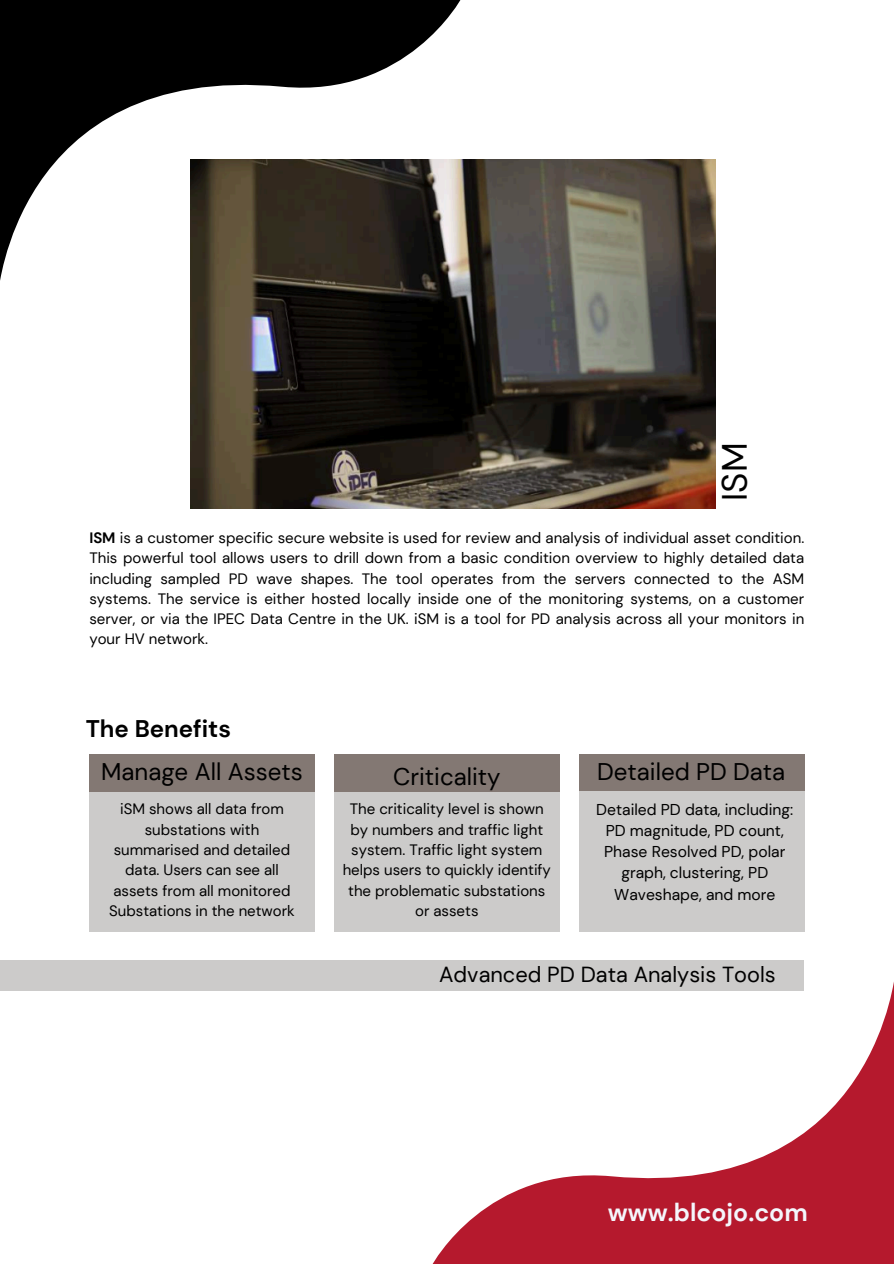
<style>
.page{position:relative;width:894px;height:1264px;background:#fff}
.page>*{position:absolute;margin:0;border:0;box-sizing:border-box;transform-origin:0 0}
.t1{font:35.1px "DM Sans";color:#000}
.t2{font:700 24.9px "DM Sans";color:#f4f6fc}
.t3{font:24px "DM Sans";color:#000}
.t4{font:700 24px "DM Sans";color:#000}
.t5{font:21.75px "DM Sans";color:#000}
.t6{font:15.6px/21.1px "DM Sans";color:#000;text-align:center}
.t7{font:15px/20.2px "DM Sans";color:#000;text-align:center}
.s1{font-weight:700}
</style>
<div class="page">
<img style="left:191px;top:159px;width:524px;height:349px">
<div style="left:89px;top:791px;width:225px;height:140px;background:#cccbca"></div>
<div style="left:89px;top:754px;width:225px;height:37px;background:#837873"></div>
<div style="left:334px;top:791px;width:225px;height:140px;background:#cccbca"></div>
<div style="left:334px;top:754px;width:225px;height:37px;background:#837873"></div>
<div style="left:579px;top:754px;width:225px;height:37px;background:#837873"></div>
<div style="left:579px;top:791px;width:225px;height:140px;background:#cccbca"></div>
<div style="left:0;top:960px;width:803px;height:30px;background:#cccbca"></div>
<svg style="left:0;top:0;width:461px;height:283px"></svg>
<svg style="left:432px;top:980px;width:461px;height:283px"></svg>
<p class="t1" style="left:711px;top:500px;width:60px;rotate:-90deg">ISM</p>
<h1 class="t7" style="left:89px;top:528px;width:716px;text-align:justify"><span class="s1">ISM</span> is a customer specific secure website is used for review and analysis of individual asset condition.<br>This powerful tool allows users to drill down from a basic condition overview to highly detailed data including sampled PD wave shapes. The tool operates from the servers connected to the ASM systems. The service is either hosted locally inside one of the monitoring systems, on a customer server, or via the IPEC Data Centre in the UK. iSM is a tool for PD analysis across all your monitors in your HV network.</h1>
<p class="t4" style="left:86px;top:712px;width:147px">The Benefits</p>
<p class="t3" style="left:101px;top:756px;width:203px">Manage All Assets</p>
<h2 class="t3" style="left:393px;top:761px;width:109px">Criticality</h2>
<h3 class="t3" style="left:597px;top:756px;width:189px">Detailed PD Data</h3>
<p class="t7" style="left:109px;top:799px;width:187px">iSM shows all data from substations with summarised and detailed data. Users can see all assets from all monitored<br>Substations in the network</p>
<h3 class="t7" style="left:342px;top:799px;width:210px">The criticality level is shown by numbers and traffic light system. Traffic light system helps users to quickly identify the problematic substations or assets</h3>
<p class="t6" style="left:596px;top:799px;width:198px">Detailed PD data, including:<br>PD magnitude, PD count,<br>Phase Resolved PD, polar graph, clustering, PD<br>Waveshape, and more</p>
<h3 class="t5" style="left:439px;top:960px;width:338px">Advanced PD Data Analysis Tools</h3>
<h4 class="t2" style="left:607px;top:1196px;width:201px">www.blcojo.com</h4>
</div>
